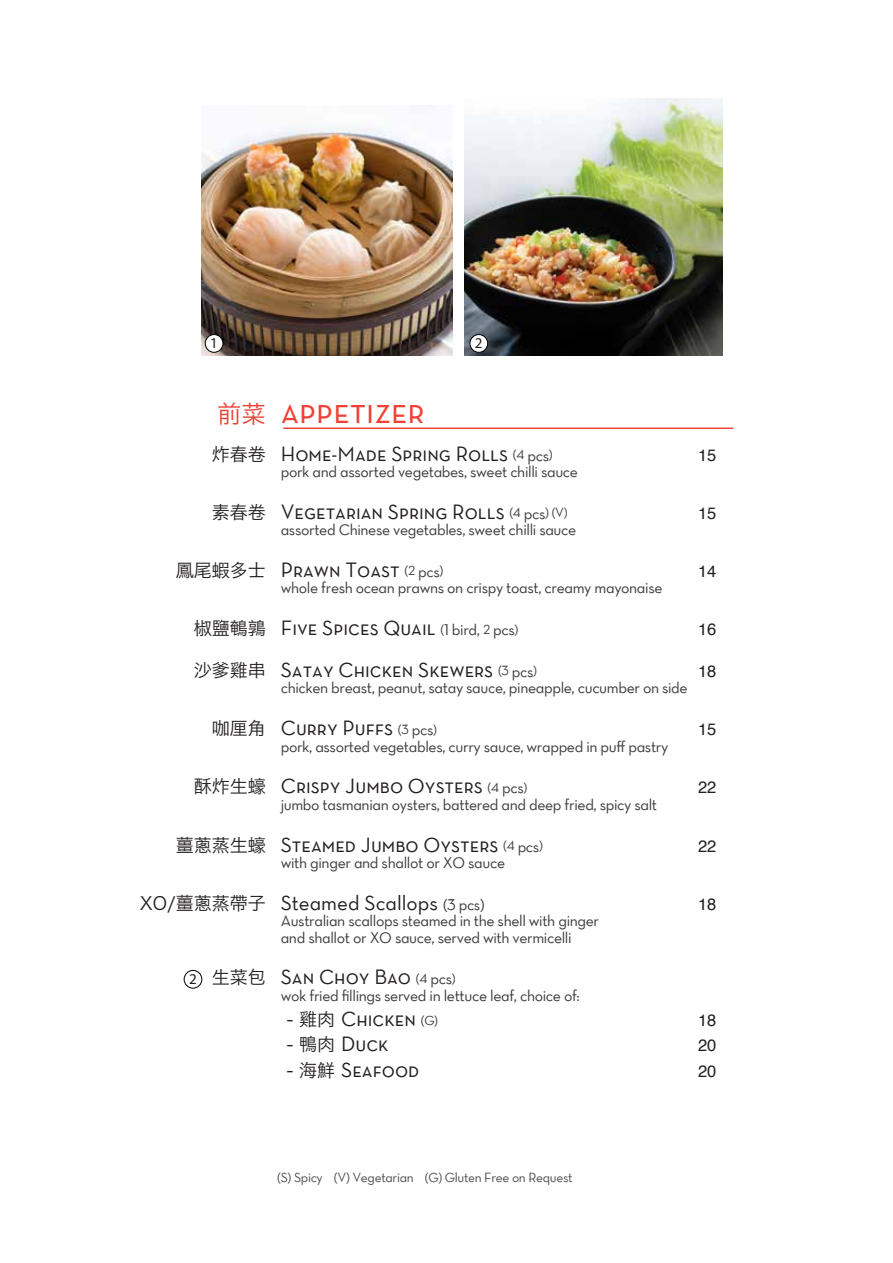
<style>
.page{position:relative;width:893px;height:1263px;background:#fff}
.page>*{position:absolute;margin:0;border:0;box-sizing:border-box;transform-origin:0 0}
.t1{font:36px "Neutra Text Book SC";color:#ef4136}
.t2{font:21px "Neutra Text Book SC";color:#231f20}
.t3{font:21px "Neutra Text Book Alt";color:#231f20}
.t4{font:16.5px "Helvetica";letter-spacing:-.025em;color:#231f20}
.t5{font:15.75px/16.5px "Neutra Text Book Alt";letter-spacing:-.025em;color:#3a3a3a}
.t6{font:15px "Myriad Pro";color:#231f20}
.t7{font:13.5px "Neutra Text Book Alt";letter-spacing:-.025em;color:#4e4e4e}
.s1{font-family:"Hiragino Sans GB W3";font-size:24.3px}
.s2{font-family:"Hiragino Sans GB W3";font-size:18px}
.s3{font-family:"Neutra Text Book Alt";font-size:13.5px;color:#414042}
.s4{font-family:"Neutra Text Book Alt";font-size:15.75px;color:#3a3a3a}
.s5{font-size:15.75px;color:#3a3a3a}
</style>
<div class="page">
<hr style="left:283px;top:428px;width:450px;height:1px;background:#ef4136">
<img style="left:465px;top:98px;width:257px;height:258px">
<img style="left:202px;top:105px;width:250px;height:251px">
<div style="left:205px;top:335px;width:18px;height:17px;background:#fff;border-radius:50%"></div>
<div style="left:205px;top:334px;width:18px;height:18px;border:1px solid #000;border-radius:50%"></div>
<div style="left:470px;top:335px;width:18px;height:17px;background:#fff;border-radius:50%"></div>
<div style="left:470px;top:334px;width:18px;height:18px;border:1px solid #000;border-radius:50%"></div>
<div style="left:184px;top:970px;width:18px;height:18px;border:1px solid #000;border-radius:50%"></div>
<p class="t6" style="left:210px;top:334px;width:9px">1</p>
<p class="t6" style="left:475px;top:334px;width:9px">2</p>
<h1 class="t1" style="left:217px;top:398px;width:209px"><span class="s1">前菜</span> appetizer</h1>
<h2 class="t2" style="left:212px;top:446px;width:342px"><span class="s2">炸春卷</span> Home-Made Spring Rolls <span class="s3">(4</span> <span class="s4">pcs</span><span class="s3">)</span></h2>
<p class="t4" style="left:698px;top:448px;width:19px">15</p>
<p class="t5" style="left:281px;top:465px;width:299px">pork and assorted vegetabes, sweet chilli sauce</p>
<h2 class="t2" style="left:212px;top:504px;width:357px"><span class="s2">素春卷</span> Vegetarian Spring Rolls <span class="s3">(4</span> <span class="s4">pcs</span><span class="s3">) (V)</span></h2>
<p class="t4" style="left:698px;top:506px;width:19px">15</p>
<p class="t5" style="left:281px;top:523px;width:297px">assorted Chinese vegetables, sweet chilli sauce</p>
<h2 class="t2" style="left:176px;top:562px;width:269px"><span class="s2">鳳尾蝦多士</span> Prawn Toast <span class="s3">(2</span> <span class="s4">pcs</span><span class="s3">)</span></h2>
<p class="t4" style="left:698px;top:564px;width:19px">14</p>
<p class="t5" style="left:281px;top:581px;width:383px">whole fresh ocean prawns on crispy toast, creamy mayonaise</p>
<h2 class="t2" style="left:194px;top:620px;width:326px"><span class="s2">椒鹽鵪鶉</span> Five Spices Quail <span class="s3">(</span><span class="s4">1 bird,</span> <span class="s3">2</span> <span class="s4">pcs</span><span class="s3">)</span></h2>
<p class="t4" style="left:698px;top:622px;width:19px">16</p>
<h2 class="t2" style="left:194px;top:662px;width:345px"><span class="s2">沙爹雞串</span> Satay Chicken Skewers <span class="s3">(3</span> <span class="s4">pcs</span><span class="s3">)</span></h2>
<p class="t4" style="left:698px;top:664px;width:19px">18</p>
<p class="t5" style="left:281px;top:681px;width:408px">chicken breast, peanut, satay sauce, pineapple, cucumber on side</p>
<h2 class="t2" style="left:212px;top:720px;width:227px"><span class="s2">咖厘角</span> Curry Puffs <span class="s3">(3</span> <span class="s4">pcs</span><span class="s3">)</span></h2>
<p class="t4" style="left:698px;top:722px;width:19px">15</p>
<p class="t5" style="left:281px;top:739px;width:389px">pork, assorted vegetables, curry sauce, wrapped in puff pastry</p>
<h2 class="t2" style="left:194px;top:778px;width:335px"><span class="s2">酥炸生蠔</span> Crispy Jumbo Oysters <span class="s3">(4</span> <span class="s4">pcs</span><span class="s3">)</span></h2>
<p class="t4" style="left:698px;top:780px;width:19px">22</p>
<p class="t5" style="left:281px;top:798px;width:378px">jumbo tasmanian oysters, battered and deep fried, spicy salt</p>
<h2 class="t2" style="left:176px;top:837px;width:369px"><span class="s2">薑蔥蒸生蠔</span> Steamed Jumbo Oysters <span class="s3">(4</span> <span class="s4">pcs</span><span class="s3">)</span></h2>
<p class="t4" style="left:698px;top:839px;width:19px">22</p>
<p class="t5" style="left:281px;top:856px;width:226px">with ginger and shallot or XO sauce</p>
<h2 class="t3" style="left:140px;top:895px;width:346px"><span class="s2">XO/薑蔥蒸帶子</span> Steamed Scallops <span class="s5">(3 pcs)</span></h2>
<p class="t4" style="left:698px;top:897px;width:19px">18</p>
<p class="t5" style="left:281px;top:914px;width:320px">Australian scallops steamed in the shell with ginger and shallot or XO sauce, served with vermicelli</p>
<h2 class="t2" style="left:212px;top:970px;width:245px"><span class="s2">生菜包</span> San Choy Bao <span class="s3">(4</span> <span class="s4">pcs</span><span class="s3">)</span></h2>
<p class="t5" style="left:281px;top:989px;width:301px">wok fried fillings served in lettuce leaf, choice of:</p>
<h2 class="t2" style="left:287px;top:1011px;width:153px"><span class="s2">- 雞肉</span> Chicken <span class="s3">(G)</span></h2>
<p class="t4" style="left:698px;top:1013px;width:19px">18</p>
<h2 class="t2" style="left:287px;top:1036px;width:103px"><span class="s2">- 鴨肉</span> Duck</h2>
<p class="t4" style="left:698px;top:1038px;width:19px">20</p>
<h2 class="t2" style="left:287px;top:1062px;width:134px"><span class="s2">- 海鮮</span> Seafood</h2>
<p class="t4" style="left:698px;top:1064px;width:19px">20</p>
<p class="t6" style="left:189px;top:970px;width:9px">2</p>
<p class="t7" style="left:277px;top:1172px;width:297px">(S) Spicy (V) Vegetarian (G) Gluten Free on Request</p>
</div>
